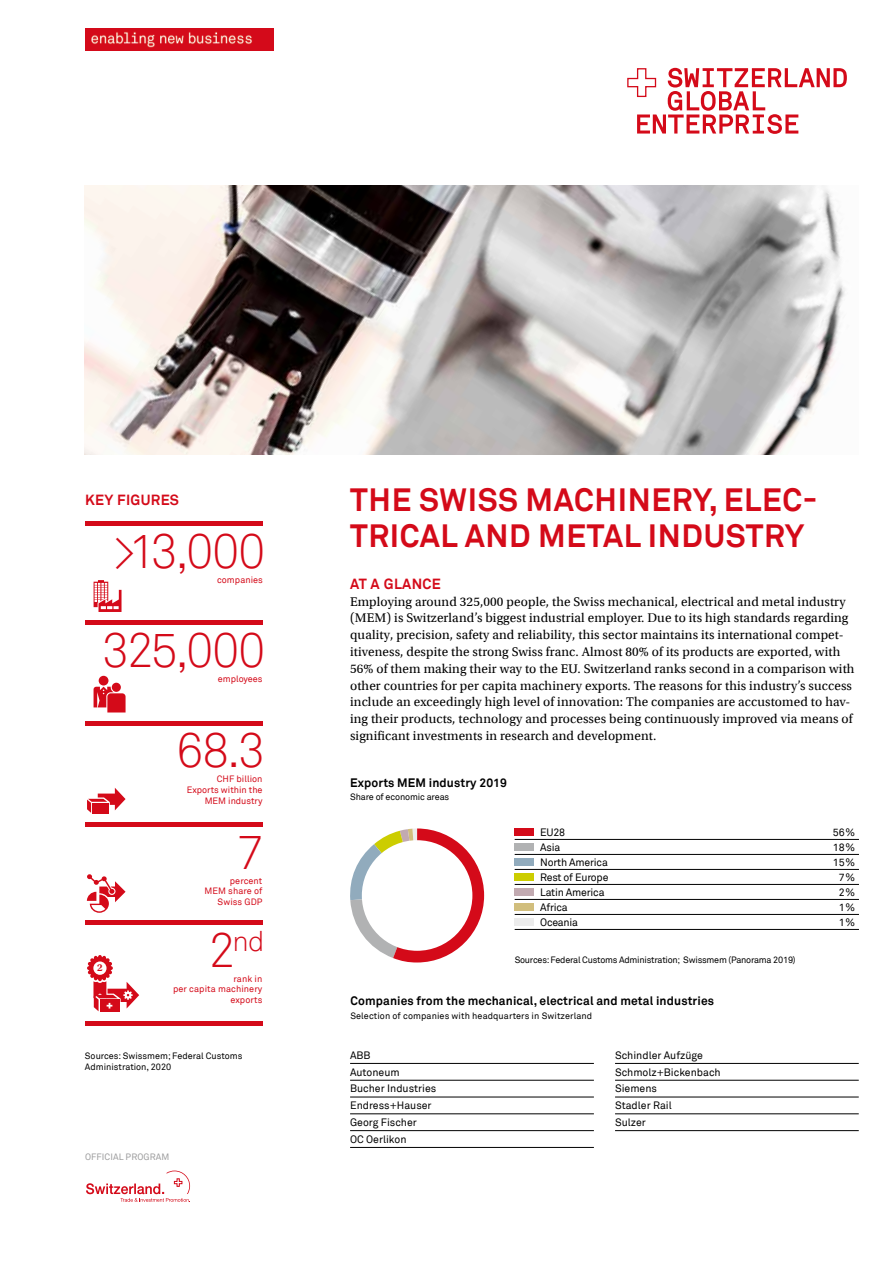
<style>
.page{position:relative;width:893px;height:1263px;background:#fff}
.page>*{position:absolute;margin:0;border:0;box-sizing:border-box;transform-origin:0 0}
.t1{font:48px "Akkurat S GE Light";letter-spacing:-.03em;color:#d40a19}
.t2{font:31.5px/36px "Akkurat S GE Bold";letter-spacing:.02em;color:#d40a19}
.t3{font:28.05px "Akkurat S GE Light";color:#d40a19}
.t4{font:14.4px "Akkurat S GE Bold";letter-spacing:.02em;color:#d40a19}
.t5{font:13.2px/16.8px "Utopia S GE Regular";letter-spacing:.01em;color:#000}
.t6{font:12px "Akkurat S GE Bold";letter-spacing:.01em;color:#000}
.t7{font:10.5px/16.8px "Akkurat S GE Regular";color:#000}
.t8{font:10.5px "Akkurat S GE Regular";letter-spacing:-.02em;color:#000}
.t9{font:10.5px "Utopia S GE Semibold";color:#d40a19}
.t10{font:9px/10.8px "Akkurat S GE Regular";color:#000}
.t11{font:9px/10.5px "Akkurat S GE Regular";letter-spacing:.005em;color:#d40a19;text-align:right}
.t12{font:9px "Akkurat S GE Regular";letter-spacing:-.025em;color:#000}
.t13{font:9px "Akkurat S GE Regular";letter-spacing:.01em;color:#9c9c9d}
.s1{font-size:48px}
</style>
<div class="page">
<hr style="left:85px;top:620px;width:178px;height:4px;background:#d40a19">
<div style="left:85px;top:521px;width:178px;height:5px;background:#d40a19"></div>
<hr style="left:85px;top:721px;width:178px;height:4px;background:#d40a19">
<hr style="left:85px;top:822px;width:178px;height:4px;background:#d40a19">
<div style="left:85px;top:920px;width:178px;height:5px;background:#d40a19"></div>
<img style="left:85px;top:185px;width:760px;height:269px">
<svg style="left:94px;top:580px;width:28px;height:32px"></svg>
<svg style="left:87px;top:788px;width:39px;height:25px"></svg>
<svg style="left:94px;top:683px;width:32px;height:29px"></svg>
<div style="left:99px;top:676px;width:9px;height:9px;background:#d40a19;border-radius:50%"></div>
<svg style="left:87px;top:874px;width:39px;height:39px"></svg>
<svg style="left:86px;top:1170px;width:104px;height:32px"></svg>
<img style="left:85px;top:29px;width:188px;height:22px">
<svg style="left:627px;top:68px;width:220px;height:66px"></svg>
<svg style="left:350px;top:828px;width:134px;height:134px"></svg>
<div style="left:362px;top:840px;width:110px;height:111px;background:#fff;border-radius:50%"></div>
<hr style="left:515px;top:839px;width:344px;height:1px;background:#000">
<hr style="left:515px;top:854px;width:344px;height:1px;background:#000">
<hr style="left:515px;top:869px;width:344px;height:1px;background:#000">
<hr style="left:515px;top:884px;width:344px;height:1px;background:#000">
<hr style="left:515px;top:899px;width:344px;height:1px;background:#000">
<hr style="left:515px;top:914px;width:344px;height:1px;background:#000">
<hr style="left:515px;top:929px;width:344px;height:1px;background:#000">
<div style="left:515px;top:829px;width:19px;height:7px;background:#d40a19"></div>
<div style="left:515px;top:844px;width:19px;height:7px;background:#b1b2b3"></div>
<div style="left:515px;top:859px;width:19px;height:7px;background:#91abbd"></div>
<div style="left:515px;top:874px;width:19px;height:7px;background:#cccd00"></div>
<div style="left:515px;top:889px;width:19px;height:7px;background:#c2aab1"></div>
<div style="left:515px;top:904px;width:19px;height:7px;background:#d1be7d"></div>
<div style="left:515px;top:919px;width:19px;height:7px;background:#ececec"></div>
<hr style="left:615px;top:1063px;width:244px;height:1px;background:#000">
<hr style="left:615px;top:1080px;width:244px;height:1px;background:#000">
<hr style="left:615px;top:1097px;width:244px;height:1px;background:#000">
<hr style="left:615px;top:1113px;width:244px;height:1px;background:#000">
<hr style="left:615px;top:1130px;width:244px;height:1px;background:#000">
<hr style="left:350px;top:1063px;width:244px;height:1px;background:#000">
<hr style="left:350px;top:1080px;width:244px;height:1px;background:#000">
<hr style="left:350px;top:1097px;width:244px;height:1px;background:#000">
<hr style="left:350px;top:1113px;width:244px;height:1px;background:#000">
<hr style="left:350px;top:1130px;width:244px;height:1px;background:#000">
<hr style="left:350px;top:1147px;width:244px;height:1px;background:#000">
<hr style="left:85px;top:1021px;width:178px;height:4px;background:#d40a19">
<div style="left:100px;top:1000px;width:19px;height:12px;background:#d40a19"></div>
<svg style="left:87px;top:955px;width:52px;height:56px"></svg>
<p class="t4" style="left:85px;top:489px;width:95px">KEY FIGURES</p>
<h1 class="t1" style="left:112px;top:518px;width:155px">&gt;13,000</h1>
<p class="t11" style="left:217px;top:574px;width:47px">companies</p>
<h1 class="t1" style="left:102px;top:617px;width:165px">325,000</h1>
<p class="t11" style="left:218px;top:673px;width:46px">employees</p>
<p class="t9" style="left:97px;top:960px;width:7px">2</p>
<h1 class="t1" style="left:176px;top:718px;width:91px">68.3</h1>
<p class="t11" style="left:187px;top:774px;width:77px">CHF billion<br>Exports within the<br>MEM industry</p>
<h1 class="t1" style="left:237px;top:819px;width:29px">7</h1>
<p class="t11" style="left:204px;top:875px;width:60px">percent<br>MEM share of<br>Swiss GDP</p>
<h3 class="t3" style="left:208px;top:922px;width:58px"><span class="s1">2</span>nd</h3>
<p class="t11" style="left:173px;top:973px;width:91px">rank in<br>per capita machinery exports</p>
<p class="t10" style="left:85px;top:1050px;width:159px">Sources: Swissmem; Federal Customs<br>Administration, 2020</p>
<p class="t13" style="left:85px;top:1150px;width:86px">OFFICIAL PROGRAM</p>
<h2 class="t2" style="left:350px;top:480px;width:469px">THE SWISS MACHINERY, ELEC-<br>TRICAL AND METAL INDUSTRY</h2>
<p class="t4" style="left:350px;top:573px;width:92px">AT A GLANCE</p>
<p class="t5" style="left:350px;top:592px;width:506px">Employing around 325,000 people, the Swiss mechanical, electrical and metal industry (MEM) is Switzerland’s biggest industrial employer. Due to its high standards regarding quality, precision, safety and reliability, this sector maintains its international compet&shy;itiveness, despite the strong Swiss franc. Almost 80% of its products are exported, with 56% of them making their way to the EU. Switzerland ranks second in a comparison with other countries for per capita machinery exports. The reasons for this industry’s success include an exceedingly high level of innovation: The companies are accustomed to hav&shy;ing their products, technology and processes being continuously improved via means of significant investments in research and development.</p>
<p class="t6" style="left:350px;top:774px;width:158px">Exports MEM industry 2019</p>
<p class="t10" style="left:350px;top:791px;width:101px">Share of economic areas</p>
<p class="t7" style="left:540px;top:823px;width:27px">EU28</p>
<p class="t7" style="left:833px;top:823px;width:24px">56 %</p>
<p class="t7" style="left:540px;top:838px;width:22px">Asia</p>
<p class="t7" style="left:833px;top:838px;width:24px">18 %</p>
<p class="t8" style="left:540px;top:855px;width:69px">North America</p>
<p class="t7" style="left:833px;top:853px;width:24px">15 %</p>
<p class="t8" style="left:540px;top:870px;width:70px">Rest of Europe</p>
<p class="t7" style="left:839px;top:868px;width:18px">7 %</p>
<p class="t8" style="left:540px;top:885px;width:66px">Latin America</p>
<p class="t7" style="left:839px;top:883px;width:18px">2 %</p>
<p class="t7" style="left:540px;top:898px;width:29px">Africa</p>
<p class="t7" style="left:839px;top:898px;width:18px">1 %</p>
<p class="t8" style="left:540px;top:915px;width:39px">Oceania</p>
<p class="t7" style="left:839px;top:913px;width:18px">1 %</p>
<p class="t12" style="left:515px;top:953px;width:282px">Sources: Federal Customs Administration; Swissmem (Panorama 2019)</p>
<p class="t6" style="left:350px;top:992px;width:365px">Companies from the mechanical, electrical and metal industries</p>
<p class="t10" style="left:350px;top:1010px;width:243px">Selection of companies with headquarters in Switzerland</p>
<p class="t7" style="left:350px;top:1046px;width:88px">ABB<br>Autoneum<br>Bucher Industries<br>Endress+Hauser<br>Georg Fischer<br>OC Oerlikon</p>
<p class="t7" style="left:615px;top:1046px;width:107px">Schindler Aufzüge<br>Schmolz+Bickenbach<br>Siemens<br>Stadler Rail<br>Sulzer</p>
</div>
